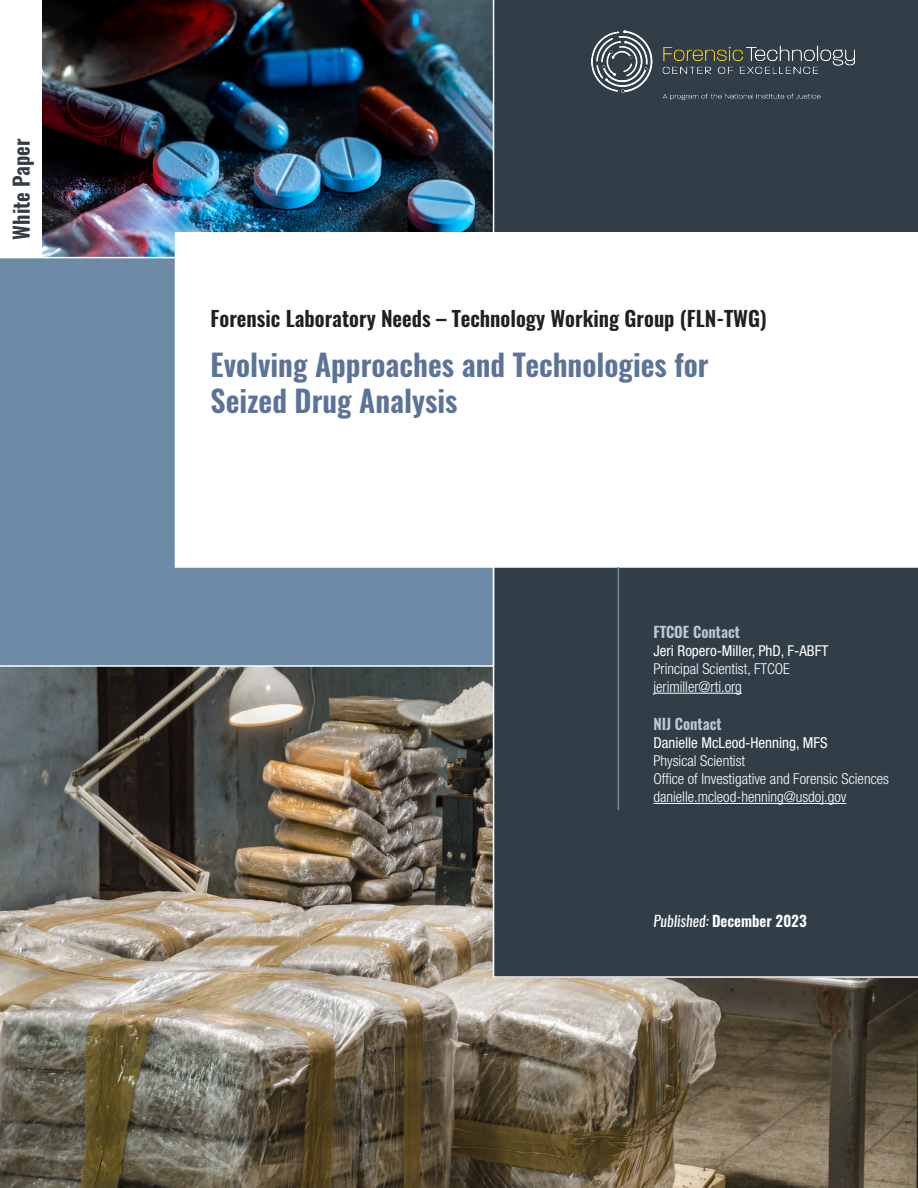
<style>
.page{position:relative;width:918px;height:1188px;background:#fff}
.page>*{position:absolute;margin:0;border:0;box-sizing:border-box;transform-origin:0 0}
.t1{font:600 30px/36px "Oswald";color:#5c7398}
.t2{font:600 21px "Oswald";color:#231f20}
.t3{font:600 21px "Oswald";color:#313e48}
.t4{font:300 condensed 15px/18px "Helvetica Neue LT Std";color:#fff}
.t5{font:condensed 15px "Helvetica Neue LT Std";color:#fff}
.t6{font:600 15px "Oswald";color:#bec7d6}
.t7{font:600 15px "Oswald";color:#fff}
.s1{font-weight:400;font-style:italic}
</style>
<div class="page">
<img style="left:42px;top:0;width:451px;height:257px">
<img style="left:0;top:667px;width:918px;height:521px">
<div style="left:493px;top:0;width:425px;height:978px;background:#313e48"></div>
<img style="left:591px;top:30px;width:264px;height:69px">
<div style="left:0;top:258px;width:494px;height:409px;background:#6d8aa7"></div>
<svg style="left:175px;top:232px;width:743px;height:336px"></svg>
<hr style="left:653px;top:693px;width:89px;height:1px;background:#fff">
<hr style="left:653px;top:803px;width:193px;height:1px;background:#fff">
<hr style="left:618px;top:567px;width:1px;height:243px;background:#6d8aa7">
<h2 class="t3" style="left:7px;top:240px;width:103px;rotate:-90deg">White Paper</h2>
<h2 class="t2" style="left:211px;top:304px;width:558px">Forensic Laboratory Needs – Technology Working Group (FLN-TWG)</h2>
<h1 class="t1" style="left:211px;top:347px;width:500px">Evolving Approaches and Technologies for<br>Seized Drug Analysis</h1>
<p class="t6" style="left:653px;top:621px;width:88px">FTCOE Contact</p>
<p class="t5" style="left:653px;top:642px;width:176px">Jeri Ropero-Miller, PhD, F-ABFT</p>
<p class="t4" style="left:653px;top:659px;width:138px">Principal Scientist, FTCOE jerimiller@rti.org</p>
<p class="t6" style="left:653px;top:713px;width:70px">NIJ Contact</p>
<p class="t5" style="left:653px;top:734px;width:176px">Danielle McLeod-Henning, MFS</p>
<p class="t4" style="left:653px;top:752px;width:237px">Physical Scientist<br>Office of Investigative and Forensic Sciences danielle.mcleod-henning@usdoj.gov</p>
<p class="t7" style="left:653px;top:911px;width:155px"><span class="s1">Published:</span> December 2023</p>
</div>
